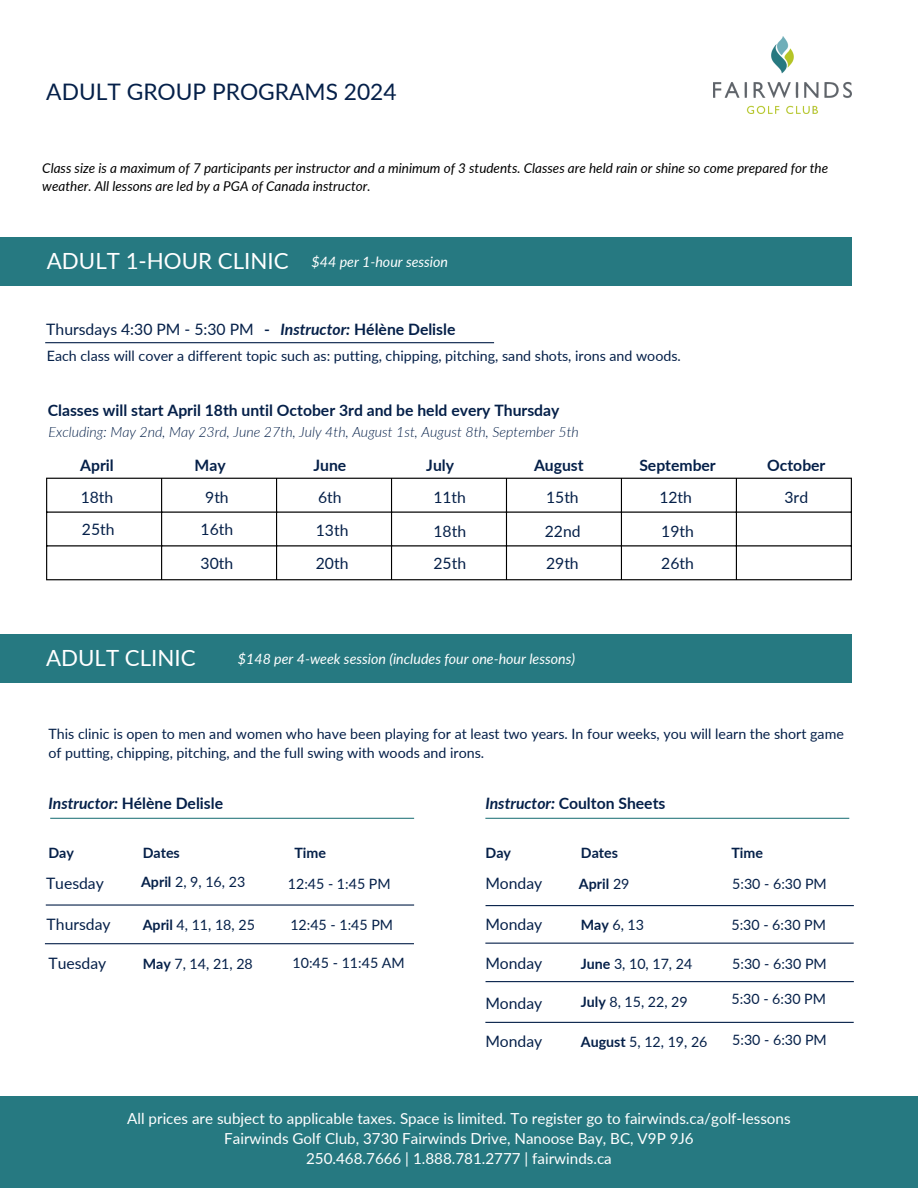
<style>
.page{position:relative;width:918px;height:1188px;background:#fff}
.page>*{position:absolute;margin:0;border:0;box-sizing:border-box;transform-origin:0 0}
.t1{font:22.8px "Lato";color:#052049}
.t2{font:22.35px "Lato";color:#fff}
.t3{font:700 15.75px "Lato";color:#052049}
.t4{font:15.75px "Lato";color:#052049}
.t5{font:15.15px/20.2px "Lato";color:#fff;text-align:center}
.t6{font:14.25px/19.2px "Lato";color:#052049}
.t7{font:italic 300 14.25px "Lato";color:#052049}
.t8{font:italic 14.25px "Lato";color:#fff}
.t9{font:700 14.25px "Lato";color:#052049}
.t10{font:italic 13.5px/18px "Lato";color:#000}
.s1{font-style:italic}
.s2{font-weight:700}
.s3{font-weight:400}
</style>
<div class="page">
<div style="left:0;top:237px;width:852px;height:49px;background:#267981"></div>
<div style="left:0;top:1096px;width:918px;height:92px;background:#267981"></div>
<hr style="left:45px;top:342px;width:449px;height:1px;background:#052049">
<div style="left:0;top:634px;width:852px;height:49px;background:#267981"></div>
<hr style="left:46px;top:479px;width:1px;height:100px;background:#000">
<hr style="left:161px;top:479px;width:1px;height:100px;background:#000">
<hr style="left:276px;top:479px;width:1px;height:100px;background:#000">
<hr style="left:391px;top:479px;width:1px;height:100px;background:#000">
<hr style="left:506px;top:479px;width:1px;height:100px;background:#000">
<hr style="left:621px;top:479px;width:1px;height:100px;background:#000">
<hr style="left:736px;top:479px;width:1px;height:100px;background:#000">
<hr style="left:851px;top:479px;width:1px;height:100px;background:#000">
<hr style="left:46px;top:478px;width:806px;height:1px;background:#000">
<hr style="left:46px;top:512px;width:806px;height:1px;background:#000">
<hr style="left:46px;top:545px;width:806px;height:1px;background:#000">
<hr style="left:46px;top:579px;width:806px;height:1px;background:#000">
<hr style="left:46px;top:904px;width:368px;height:2px;background:#052049">
<hr style="left:45px;top:943px;width:369px;height:1px;background:#052049">
<hr style="left:50px;top:818px;width:364px;height:1px;background:#2c7a80">
<hr style="left:485px;top:818px;width:364px;height:1px;background:#2c7a80">
<img style="left:713px;top:37px;width:139px;height:76px">
<hr style="left:486px;top:905px;width:368px;height:1px;background:#052049">
<hr style="left:485px;top:943px;width:369px;height:1px;background:#052049">
<hr style="left:486px;top:981px;width:368px;height:1px;background:#052049">
<hr style="left:485px;top:1022px;width:369px;height:1px;background:#052049">
<h4 class="t1" style="left:46px;top:77px;width:352px">ADULT GROUP PROGRAMS 2024</h4>
<p class="t10" style="left:42px;top:159px;width:787px">Class size is a maximum of 7 participants per instructor and a minimum of 3 students. Classes are held rain or shine so come prepared for the weather. All lessons are led by a PGA of Canada instructor.</p>
<h1 class="t2" style="left:47px;top:247px;width:243px">ADULT 1-HOUR CLINIC</h1>
<p class="t8" style="left:312px;top:253px;width:138px">$44 per 1-hour session</p>
<h4 class="t3" style="left:281px;top:319px;width:176px"><span class="s1">Instructor:</span> Hélène Delisle</h4>
<h1 class="t4" style="left:46px;top:319px;width:209px">Thursdays 4:30 PM - 5:30 PM</h1>
<h4 class="t6" style="left:47px;top:346px;width:636px">Each class will cover a different topic such as: putting, chipping, pitching, sand shots, irons and woods.</h4>
<h4 class="t3" style="left:264px;top:319px;width:7px">-</h4>
<h4 class="t3" style="left:48px;top:401px;width:513px">Classes will start April 18th until October 3rd and be held every Thursday</h4>
<h3 class="t7" style="left:49px;top:423px;width:532px">Excluding: May 2nd, May 23rd, June 27th, July 4th, August 1st, August 8th, September 5th</h3>
<h3 class="t3" style="left:80px;top:456px;width:35px">April</h3>
<h3 class="t4" style="left:81px;top:488px;width:34px">18th</h3>
<h4 class="t4" style="left:82px;top:520px;width:34px">25th</h4>
<h3 class="t3" style="left:195px;top:456px;width:33px">May</h3>
<h3 class="t3" style="left:313px;top:456px;width:34px">June</h3>
<h3 class="t3" style="left:426px;top:456px;width:29px">July</h3>
<h3 class="t3" style="left:534px;top:456px;width:51px">August</h3>
<h3 class="t3" style="left:639px;top:456px;width:78px">September</h3>
<h4 class="t3" style="left:767px;top:456px;width:60px">October</h4>
<h4 class="t4" style="left:205px;top:488px;width:25px">9th</h4>
<h4 class="t4" style="left:201px;top:520px;width:34px">16th</h4>
<h4 class="t4" style="left:201px;top:553px;width:34px">30th</h4>
<h4 class="t4" style="left:318px;top:488px;width:25px">6th</h4>
<h4 class="t4" style="left:316px;top:520px;width:34px">13th</h4>
<h4 class="t4" style="left:316px;top:553px;width:34px">20th</h4>
<h4 class="t4" style="left:433px;top:488px;width:34px">11th</h4>
<h4 class="t4" style="left:433px;top:522px;width:34px">18th</h4>
<h4 class="t4" style="left:433px;top:553px;width:34px">25th</h4>
<h4 class="t4" style="left:546px;top:488px;width:34px">15th</h4>
<h4 class="t4" style="left:545px;top:522px;width:37px">22nd</h4>
<h4 class="t4" style="left:546px;top:553px;width:34px">29th</h4>
<h4 class="t4" style="left:659px;top:488px;width:34px">12th</h4>
<h4 class="t4" style="left:661px;top:522px;width:34px">19th</h4>
<h4 class="t4" style="left:661px;top:553px;width:34px">26th</h4>
<h4 class="t4" style="left:785px;top:488px;width:25px">3rd</h4>
<h3 class="t2" style="left:46px;top:644px;width:151px">ADULT CLINIC</h3>
<h4 class="t8" style="left:238px;top:650px;width:339px">$148 per 4-week session (includes four one-hour lessons)</h4>
<h1 class="t6" style="left:49px;top:724px;width:797px">This clinic is open to men and women who have been playing for at least two years. In four weeks, you will learn the short game of putting, chipping, pitching, and the full swing with woods and irons.</h1>
<h4 class="t3" style="left:49px;top:793px;width:176px"><span class="s1">Instructor:</span> Hélène Delisle</h4>
<h3 class="t3" style="left:485px;top:793px;width:182px"><span class="s1">Instructor:</span> Coulton Sheets</h3>
<h2 class="t9" style="left:49px;top:844px;width:27px">Day</h2>
<h3 class="t4" style="left:46px;top:874px;width:59px">Tuesday</h3>
<h3 class="t4" style="left:47px;top:914px;width:66px">Thursday</h3>
<h4 class="t4" style="left:49px;top:953px;width:59px">Tuesday</h4>
<h3 class="t9" style="left:143px;top:844px;width:39px">Dates</h3>
<h4 class="t9" style="left:294px;top:844px;width:33px">Time</h4>
<h4 class="t6" style="left:141px;top:871px;width:106px"><span class="s2">April</span> 2, 9, 16, 23</h4>
<h4 class="t6" style="left:288px;top:874px;width:104px">12:45 - 1:45 PM</h4>
<h4 class="t6" style="left:290px;top:915px;width:104px">12:45 - 1:45 PM</h4>
<h2 class="t6" style="left:293px;top:953px;width:114px">10:45 - 11:45 AM</h2>
<h4 class="t6" style="left:143px;top:915px;width:114px"><span class="s2">April</span> 4, 11, 18, 25</h4>
<h2 class="t6" style="left:143px;top:954px;width:112px"><span class="s2">May</span> 7, 14, 21, 28</h2>
<h3 class="t9" style="left:486px;top:844px;width:27px">Day</h3>
<h3 class="t9" style="left:581px;top:844px;width:39px">Dates</h3>
<h3 class="t9" style="left:731px;top:844px;width:33px">Time</h3>
<h3 class="t4" style="left:485px;top:874px;width:58px">Monday</h3>
<h4 class="t4" style="left:485px;top:914px;width:58px">Monday</h4>
<h2 class="t4" style="left:485px;top:953px;width:58px">Monday</h2>
<h4 class="t4" style="left:485px;top:993px;width:58px">Monday</h4>
<h4 class="t4" style="left:485px;top:1032px;width:58px">Monday</h4>
<h4 class="t9" style="left:579px;top:875px;width:52px">April <span class="s3">29</span></h4>
<h2 class="t6" style="left:732px;top:874px;width:96px">5:30 - 6:30 PM</h2>
<h4 class="t6" style="left:731px;top:914px;width:96px">5:30 - 6:30 PM</h4>
<h2 class="t6" style="left:581px;top:915px;width:65px"><span class="s2">May</span> 6, 13</h2>
<h4 class="t6" style="left:581px;top:954px;width:113px"><span class="s2">June</span> 3, 10, 17, 24</h4>
<h4 class="t6" style="left:581px;top:992px;width:108px"><span class="s2">July</span> 8, 15, 22, 29</h4>
<h2 class="t6" style="left:581px;top:1031px;width:128px"><span class="s2">August</span> 5, 12, 19, 26</h2>
<h4 class="t6" style="left:732px;top:1030px;width:96px">5:30 - 6:30 PM</h4>
<h4 class="t6" style="left:732px;top:954px;width:96px">5:30 - 6:30 PM</h4>
<h4 class="t6" style="left:731px;top:989px;width:96px">5:30 - 6:30 PM</h4>
<p class="t5" style="left:127px;top:1108px;width:665px">All prices are subject to applicable taxes. Space is limited. To register go to fairwinds.ca/golf-lessons<br>Fairwinds Golf Club, 3730 Fairwinds Drive, Nanoose Bay, BC, V9P 9J6<br>250.468.7666 | 1.888.781.2777 | fairwinds.ca</p>
</div>
